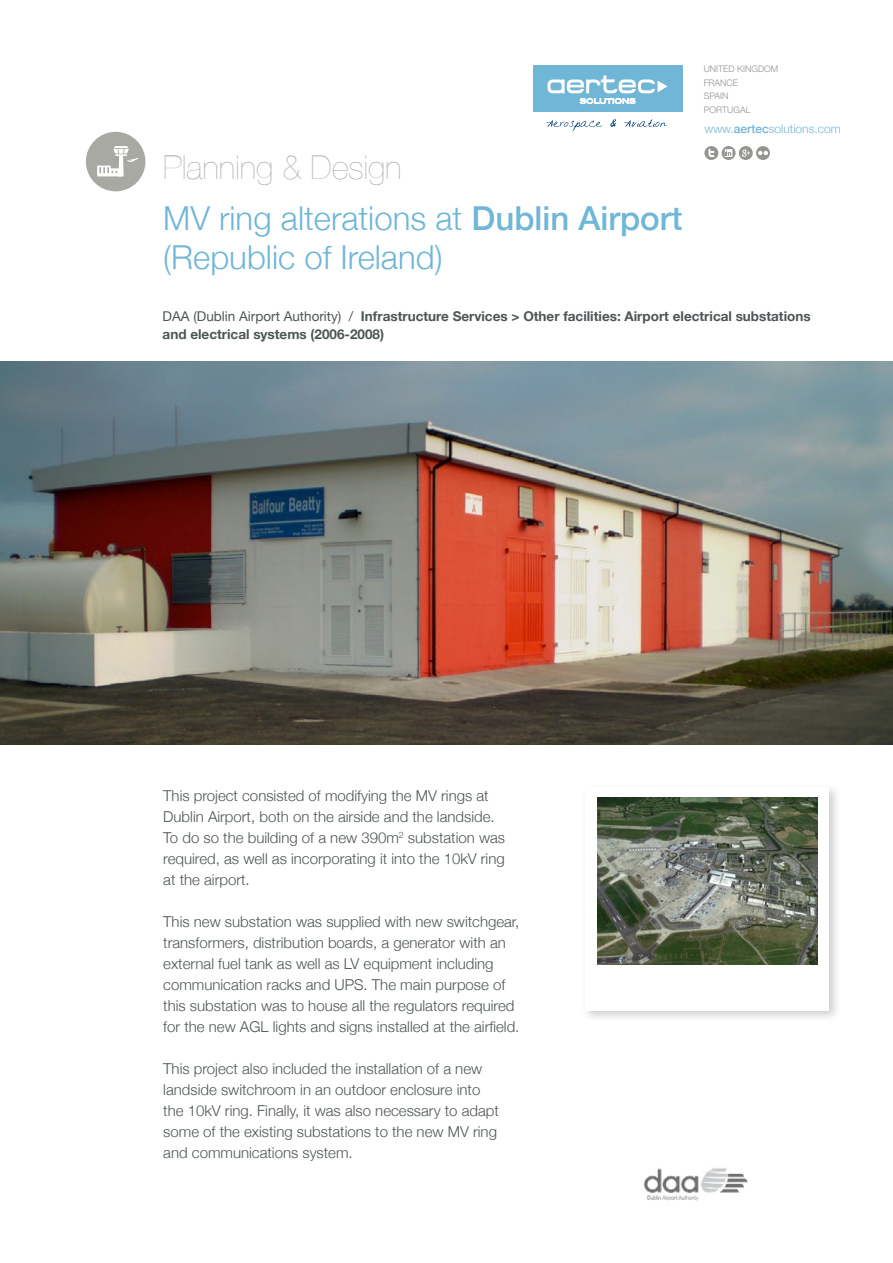
<style>
.page{position:relative;width:893px;height:1263px;background:#fff}
.page>*{position:absolute;margin:0;border:0;box-sizing:border-box;transform-origin:0 0}
.t1{font:300 33px/51px "Helvetica Neue";color:#70b6d6}
.t2{font:300 15px/21px "Helvetica Neue";color:#4e5556}
.t3{font:700 13.5px "Helvetica Neue";color:#4e5556}
.t4{font:13.5px "Helvetica Neue";color:#4e5556}
.t5{font:300 12px "Helvetica Neue";color:#70b6d6}
.t6{font:300 9px/13.5px "Helvetica Neue";color:#949591}
.t7{font:300 8.7px "Helvetica Neue";color:#4e5556}
.s1{font-weight:500}
.s2{font-weight:200;color:#a8a9a3}
</style>
<div class="page">
<img style="left:0;top:361px;width:893px;height:383px">
<div style="left:581px;top:782px;width:261px;height:241px;background:#000;opacity:.2"></div>
<div style="left:585px;top:787px;width:244px;height:223px;background:#fff"></div>
<img style="left:597px;top:797px;width:220px;height:167px">
<div style="left:86px;top:132px;width:59px;height:59px;background:#a8a9a3;border-radius:50%"></div>
<svg style="left:97px;top:146px;width:41px;height:30px"></svg>
<img style="left:643px;top:1168px;width:105px;height:33px">
<div style="left:533px;top:66px;width:149px;height:46px;background:#70b6d6"></div>
<svg style="left:547px;top:75px;width:121px;height:29px"></svg>
<svg style="left:546px;top:119px;width:121px;height:12px"></svg>
<svg style="left:704px;top:146px;width:66px;height:14px"></svg>
<p class="t6" style="left:704px;top:62px;width:76px">UNITED KINGDOM<br>FRANCE<br>SPAIN<br>PORTUGAL</p>
<p class="t5" style="left:704px;top:119px;width:138px">www.<span class="s1">aertec</span>solutions.com</p>
<h1 class="t1" style="left:163px;top:140px;width:521px"><span class="s2">Planning &amp; Design<br></span>MV ring alterations at <span class="s1">Dublin Airport</span></h1>
<h1 class="t1" style="left:163px;top:230px;width:281px">(Republic of Ireland(</h1>
<p class="t3" style="left:361px;top:305px;width:451px">Infrastructure Services &gt; Other facilities: Airport electrical substations</p>
<p class="t4" style="left:163px;top:306px;width:180px">DAA (Dublin Airport Authority)</p>
<p class="t3" style="left:163px;top:323px;width:223px">and electrical systems )2006-2008(</p>
<p class="t4" style="left:349px;top:306px;width:6px">/</p>
<p class="t2" style="left:163px;top:784px;width:333px">This project consisted of modifying the MV rings at<br>Dublin Airport, both on the airside and the landside.</p>
<p class="t7" style="left:399px;top:828px;width:6px">2</p>
<p class="t2" style="left:163px;top:826px;width:237px">To do so the building of a new 390m</p>
<p class="t2" style="left:163px;top:826px;width:343px;text-align:justify;text-indent:245px">substation was required, as well as incorporating it into the 10kV ring at the airport.</p>
<p class="t2" style="left:163px;top:910px;width:358px">This new substation was supplied with new switchgear, transformers, distribution boards a, generator with an external fuel tank as well as LV equipment including communication racks and UPS. The main purpose of this substation was to house all the regulators required for the new AGL lights and signs installed at the airfield.</p>
<p class="t2" style="left:163px;top:1057px;width:337px">This project also included the installation of a new landside switchroom in an outdoor enclosure into the 10kV ring. Finally it, was also necessary to adapt some of the existing substations to the new MV ring and communications system.</p>
</div>
